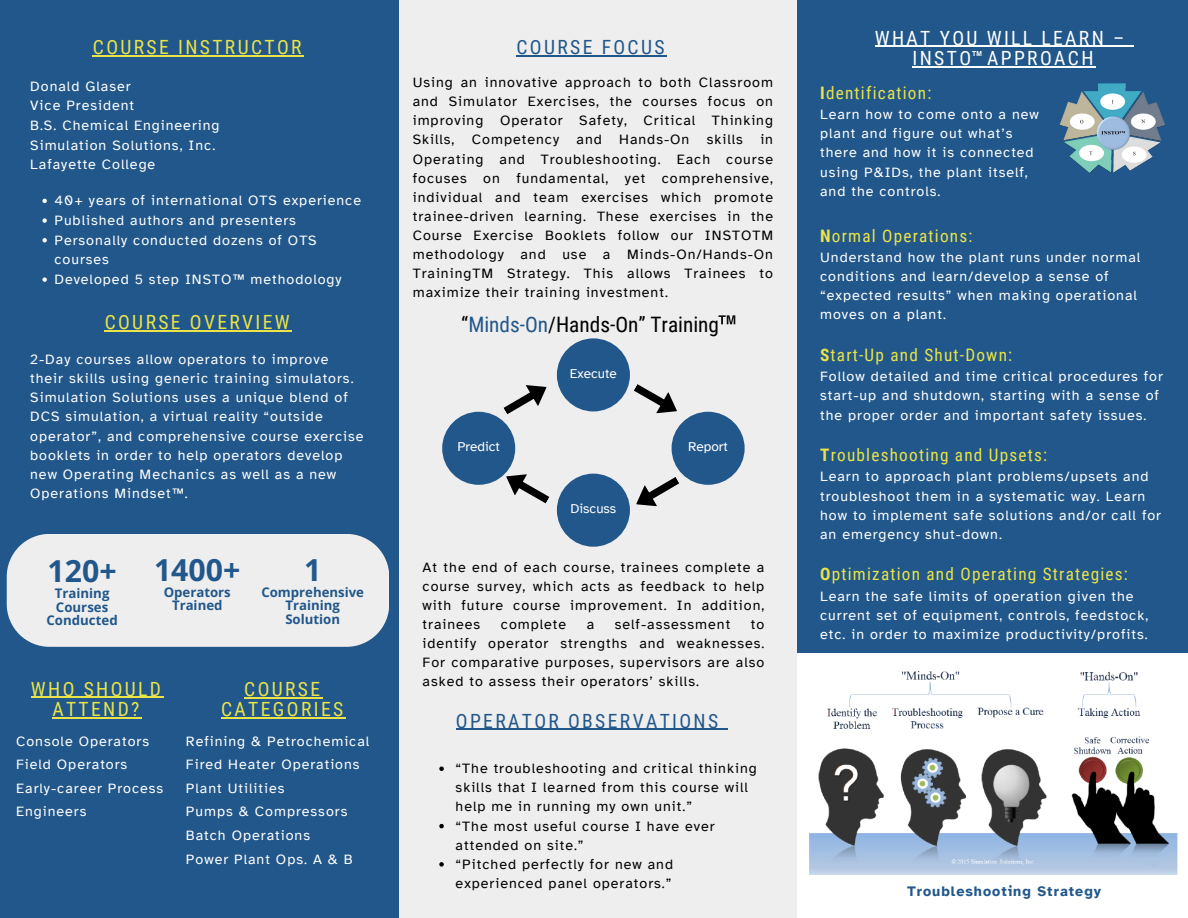
<style>
.page{position:relative;width:1188px;height:918px;background:#fff}
.page>*{position:absolute;margin:0;border:0;box-sizing:border-box;transform-origin:0 0}
.t1{font:700 30.3px "Open Sans";color:#21578a}
.t2{font:21.3px "Roboto Condensed";color:#000}
.t3{font:19.65px/20.2px "Roboto Condensed";letter-spacing:.12em;color:#ebe447;text-align:center}
.t4{font:19.65px "Roboto Condensed";letter-spacing:.12em;color:#21578a}
.t5{font:19.65px "Roboto Condensed";letter-spacing:.12em;color:#fff}
.t6{font:17.25px "Roboto Condensed";letter-spacing:.07em;color:#ebe447}
.t7{font:14.25px/19.2px "Atkinson Hyperlegible";letter-spacing:.07em;color:#fff}
.t8{font:14.25px/19.2px "Atkinson Hyperlegible";letter-spacing:.07em;color:#000;text-align:justify}
.t9{font:700 14.25px "Atkinson Hyperlegible";letter-spacing:.07em;color:#21578a}
.t10{font:13.5px "Atkinson Hyperlegible";color:#fff}
.t11{font:700 13.2px/13.5px "Open Sans";color:#21578a;text-align:center}
.s1{color:#21578a}
.s2{font-weight:700}
</style>
<div class="page">
<div style="left:398px;top:0;width:398px;height:918px;background:#eee"></div>
<div style="left:798px;top:0;width:390px;height:653px;background:#21578a"></div>
<img style="left:1060px;top:84px;width:105px;height:89px">
<img style="left:809px;top:671px;width:369px;height:204px">
<div style="left:0;top:0;width:398px;height:918px;background:#21578a"></div>
<hr style="left:105px;top:330px;width:187px;height:1px;background:#ebe447">
<div style="left:7px;top:534px;width:382px;height:113px;background:#eee"></div>
<hr style="left:875px;top:46px;width:252px;height:1px;background:#fff">
<hr style="left:913px;top:66px;width:60px;height:1px;background:#fff">
<svg style="left:973px;top:66px;width:14px;height:1px"></svg>
<hr style="left:987px;top:66px;width:109px;height:1px;background:#fff">
<svg style="left:972px;top:51px;width:9px;height:5px"></svg>
<svg style="left:42px;top:199px;width:5px;height:4px"></svg>
<svg style="left:42px;top:218px;width:5px;height:5px"></svg>
<svg style="left:42px;top:238px;width:5px;height:4px"></svg>
<svg style="left:42px;top:277px;width:5px;height:5px"></svg>
<hr style="left:31px;top:697px;width:132px;height:1px;background:#ebe447">
<hr style="left:52px;top:717px;width:90px;height:1px;background:#ebe447">
<hr style="left:244px;top:697px;width:79px;height:1px;background:#ebe447">
<hr style="left:221px;top:718px;width:125px;height:1px;background:#ebe447">
<hr style="left:93px;top:55px;width:211px;height:1px;background:#ebe447">
<hr style="left:516px;top:55px;width:151px;height:1px;background:#21578a">
<svg style="left:439px;top:766px;width:5px;height:5px"></svg>
<svg style="left:439px;top:824px;width:5px;height:4px"></svg>
<svg style="left:439px;top:862px;width:5px;height:5px"></svg>
<hr style="left:456px;top:729px;width:265px;height:1px;background:#21578a">
<div style="left:557px;top:338px;width:73px;height:73px;background:#21578a;border-radius:50%"></div>
<div style="left:672px;top:412px;width:73px;height:73px;background:#21578a;border-radius:50%"></div>
<div style="left:557px;top:474px;width:73px;height:73px;background:#21578a;border-radius:50%"></div>
<div style="left:442px;top:412px;width:73px;height:73px;background:#21578a;border-radius:50%"></div>
<svg style="left:718px;top:315px;width:17px;height:9px"></svg>
<svg style="left:634px;top:384px;width:43px;height:29px"></svg>
<svg style="left:636px;top:477px;width:43px;height:29px"></svg>
<svg style="left:506px;top:474px;width:43px;height:29px"></svg>
<svg style="left:503px;top:385px;width:44px;height:29px"></svg>
<p class="t3" style="left:93px;top:37px;width:210px">COURSE INSTRUCTOR</p>
<p class="t7" style="left:30px;top:76px;width:102px">Donald Glaser</p>
<p class="t7" style="left:30px;top:96px;width:105px">Vice President</p>
<p class="t7" style="left:30px;top:116px;width:191px">B.S. Chemical Engineering</p>
<p class="t7" style="left:30px;top:135px;width:187px">Simulation Solutions, Inc.</p>
<p class="t7" style="left:30px;top:155px;width:127px">Lafayette College</p>
<p class="t7" style="left:54px;top:191px;width:308px">40+ years of international OTS experience</p>
<p class="t7" style="left:54px;top:211px;width:243px">Published authors and presenters</p>
<p class="t7" style="left:54px;top:230px;width:264px;line-height:19.6px">Personally conducted dozens of OTS courses</p>
<p class="t7" style="left:54px;top:270px;width:289px">Developed 5 step INSTO™ methodology</p>
<p class="t3" style="left:105px;top:312px;width:187px">COURSE OVERVIEW</p>
<p class="t7" style="left:30px;top:350px;width:335px">2-Day courses allow operators to improve their skills using generic training simulators.<br>Simulation Solutions uses a unique blend of DCS simulation, a virtual reality “outside operator”, and comprehensive course exercise booklets in order to help operators develop new Operating Mechanics as well as a new Operations Mindset™.</p>
<p class="t1" style="left:48px;top:550px;width:71px">120+</p>
<p class="t11" style="left:47px;top:586px;width:73px">Training<br>Courses<br>Conducted</p>
<p class="t1" style="left:154px;top:548px;width:88px">1400+</p>
<p class="t11" style="left:164px;top:585px;width:69px">Operators<br>Trained</p>
<p class="t1" style="left:304px;top:548px;width:19px">1</p>
<p class="t11" style="left:261px;top:585px;width:104px">Comprehensive<br>Training</p>
<p class="t11" style="left:285px;top:612px;width:56px">Solution</p>
<p class="t3" style="left:31px;top:679px;width:132px">WHO SHOULD<br>ATTEND?</p>
<p class="t3" style="left:221px;top:679px;width:124px">COURSE<br>CATEGORIES</p>
<p class="t7" style="left:16px;top:731px;width:135px">Console Operators</p>
<p class="t7" style="left:16px;top:755px;width:113px">Field Operators</p>
<p class="t7" style="left:16px;top:776px;width:149px;line-height:23.7px">Early-career Process<br>Engineers</p>
<p class="t7" style="left:186px;top:731px;width:185px">Refining &amp; Petrochemical</p>
<p class="t7" style="left:186px;top:755px;width:175px">Fired Heater Operations</p>
<p class="t7" style="left:186px;top:779px;width:100px">Plant Utilities</p>
<p class="t7" style="left:186px;top:802px;width:163px">Pumps &amp; Compressors</p>
<p class="t7" style="left:186px;top:826px;width:126px">Batch Operations</p>
<p class="t7" style="left:186px;top:849px;width:168px">Power Plant Ops. A &amp; B</p>
<p class="t4" style="left:516px;top:36px;width:150px">COURSE FOCUS</p>
<p class="t8" style="left:413px;top:73px;width:362px">Using an innovative approach to both Classroom and Simulator Exercises, the courses focus on improving Operator Safety, Critical Thinking Skills, Competency and Hands-On skills in Operating and Troubleshooting. Each course focuses on fundamental, yet comprehensive, individual and team exercises which promote trainee-driven learning. These exercises in the Course Exercise Booklets follow our INSTOTM methodology and use a Minds-On/Hands-On TrainingTM Strategy. This allows Trainees to maximize their training investment.</p>
<p class="t2" style="left:461px;top:312px;width:259px">“<span class="s1">Minds-On</span>/Hands-On” Training</p>
<p class="t10" style="left:457px;top:438px;width:44px">Predict</p>
<p class="t10" style="left:570px;top:365px;width:48px">Execute</p>
<p class="t10" style="left:570px;top:500px;width:47px">Discuss</p>
<p class="t10" style="left:688px;top:438px;width:41px">Report</p>
<p class="t8" style="left:423px;top:557px;width:343px">At the end of each course, trainees complete a course survey, which acts as feedback to help with future course improvement. In addition, trainees</p>
<p class="t8" style="left:501px;top:615px;width:67px">complete</p>
<p class="t8" style="left:587px;top:615px;width:9px">a</p>
<p class="t8" style="left:615px;top:615px;width:117px">self-assessment</p>
<p class="t8" style="left:423px;top:615px;width:343px;text-indent:328px">to identify operator strengths and weaknesses.<br>For comparative purposes, supervisors are also asked to assess their operators’ skills.</p>
<p class="t4" style="left:456px;top:709px;width:264px">OPERATOR OBSERVATIONS</p>
<p class="t8" style="left:456px;top:759px;width:303px;text-align:left">“The troubleshooting and critical thinking skills that I learned from this course will help me in running my own unit.”</p>
<p class="t8" style="left:456px;top:816px;width:260px">“The most useful course I have ever attended on site.”</p>
<p class="t8" style="left:456px;top:855px;width:219px">“Pitched perfectly for new and experienced panel operators.”</p>
<p class="t5" style="left:875px;top:27px;width:251px">WHAT YOU WILL LEARN –</p>
<p class="t5" style="left:913px;top:47px;width:182px">INSTO APPROACH</p>
<p class="t6" style="left:820px;top:83px;width:113px"><span class="s2">I</span>dentification:</p>
<p class="t7" style="left:820px;top:105px;width:220px">Learn how to come onto a new</p>
<p class="t7" style="left:820px;top:124px;width:194px">plant and figure out what’s</p>
<p class="t7" style="left:820px;top:143px;width:215px">there and how it is connected</p>
<p class="t7" style="left:820px;top:162px;width:209px">using P&amp;IDs, the plant itself,</p>
<p class="t7" style="left:820px;top:181px;width:122px">and the controls.</p>
<p class="t6" style="left:820px;top:226px;width:154px"><span class="s2">N</span>ormal Operations:</p>
<p class="t7" style="left:820px;top:248px;width:322px">Understand how the plant runs under normal conditions and learn/develop a sense of “expected results” when making operational moves on a plant.</p>
<p class="t6" style="left:820px;top:345px;width:194px"><span class="s2">S</span>tart-Up and Shut-Down:</p>
<p class="t7" style="left:820px;top:367px;width:344px">Follow detailed and time critical procedures for start-up and shutdown, starting with a sense of the proper order and important safety issues.</p>
<p class="t6" style="left:820px;top:445px;width:229px"><span class="s2">T</span>roubleshooting and Upsets:</p>
<p class="t7" style="left:820px;top:467px;width:343px">Learn to approach plant problems/upsets and troubleshoot them in a systematic way. Learn how to implement safe solutions and/or call for an emergency shut-down.</p>
<p class="t6" style="left:820px;top:564px;width:309px"><span class="s2">O</span>ptimization and Operating Strategies:</p>
<p class="t7" style="left:820px;top:586px;width:330px">Learn the safe limits of operation given the current set of equipment, controls, feedstock, etc. in order to maximize productivity/profits.</p>
<p class="t9" style="left:907px;top:883px;width:196px">Troubleshooting Strategy</p>
</div>
